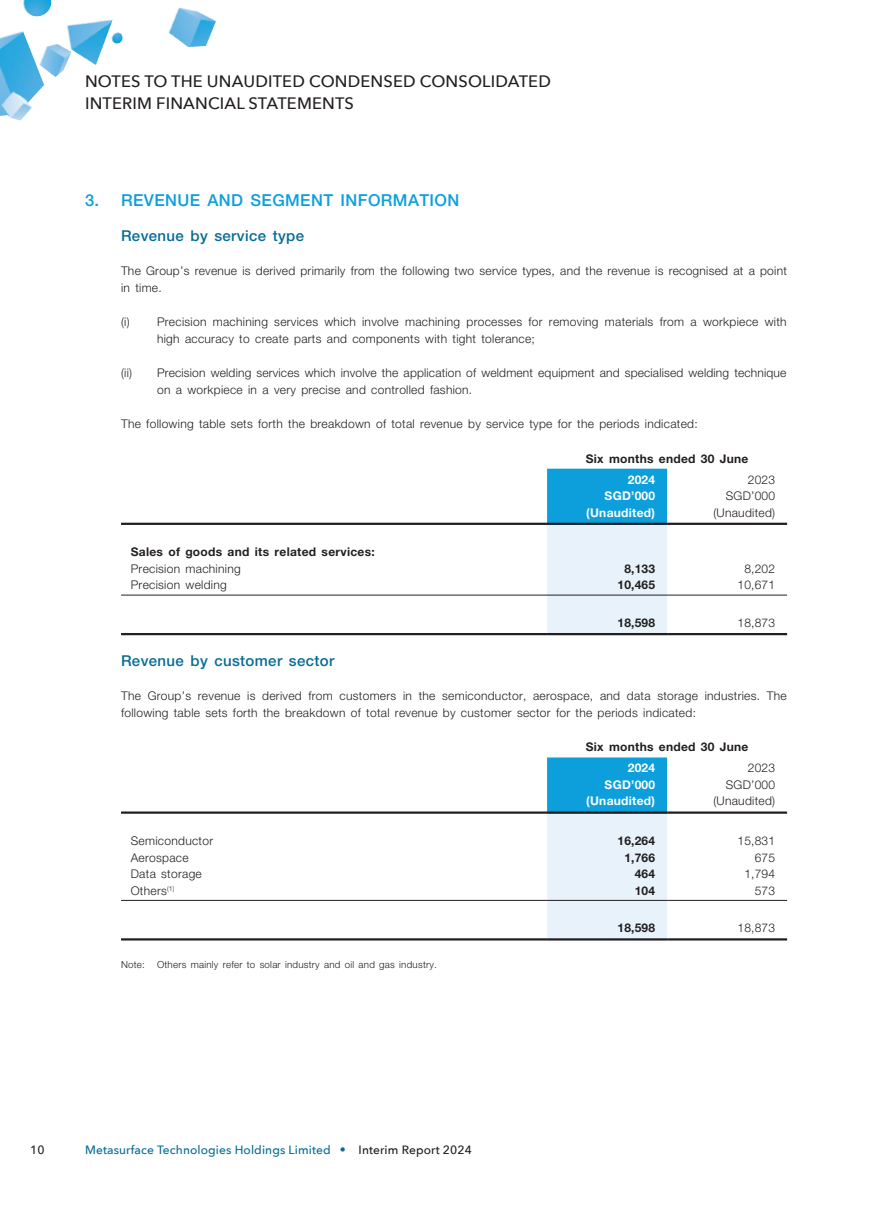
<style>
.page{position:relative;width:893px;height:1212px;background:#fff}
.page>*{position:absolute;margin:0;border:0;box-sizing:border-box;transform-origin:0 0}
.t1{font:500 16.5px/22.5px "Avenir Next";letter-spacing:.01em;color:#231f20}
._03_H1{font:500 16.5px "Helvetica Neue LT Std";letter-spacing:.025em;color:#0c9fdc}
._04___H2{font:500 15px "Helvetica Neue LT Std";letter-spacing:.025em;color:#076c96}
._01_Body_Text{font:300 12px/16.5px "Helvetica Neue LT Std";letter-spacing:.025em;color:#231f20}
._01_Body_Text-2{font:700 12px "Helvetica Neue LT Std";letter-spacing:.025em;color:#231f20}
._15_Table_Stub{font:300 12px "Helvetica Neue LT Std";letter-spacing:.025em;color:#231f20}
.t2{font:500 12px "Avenir Next";letter-spacing:.01em;color:#076c96}
._01_Body_Text-3{font:700 12px "Helvetica Neue LT Std";letter-spacing:.025em;color:#fff}
._15_Table_Stub-2{font:700 12px "Helvetica Neue LT Std";letter-spacing:.025em;color:#231f20}
.t3{font:500 12px "Avenir Next";color:#231f20}
._02_Note_Text{font:300 9.75px "Helvetica Neue LT Std";letter-spacing:.025em;color:#231f20}
.s1{font-family:"C Hei 2 HKS";font-weight:800}
.s2{color:#231f20}
</style>
<div class="page">
<svg style="left:0;top:0;width:216px;height:121px"></svg>
<img style="left:0;top:0;width:51px;height:16px">
<svg style="left:547px;top:469px;width:120px;height:164px;background:#9dd5ef"></svg>
<hr style="left:121px;top:523px;width:426px;height:2px;background:#231f20">
<hr style="left:547px;top:523px;width:120px;height:2px;background:#231f20">
<hr style="left:667px;top:523px;width:120px;height:2px;background:#231f20">
<hr style="left:121px;top:595px;width:426px;height:1px;background:#231f20">
<hr style="left:547px;top:595px;width:120px;height:1px;background:#231f20">
<hr style="left:667px;top:595px;width:120px;height:1px;background:#231f20">
<hr style="left:121px;top:633px;width:426px;height:2px;background:#231f20">
<hr style="left:547px;top:633px;width:120px;height:2px;background:#231f20">
<hr style="left:667px;top:633px;width:120px;height:2px;background:#231f20">
<svg style="left:547px;top:757px;width:120px;height:181px;background:#a5d8f0"></svg>
<hr style="left:121px;top:811px;width:426px;height:3px;background:#231f20">
<hr style="left:547px;top:811px;width:120px;height:3px;background:#231f20">
<hr style="left:667px;top:811px;width:120px;height:3px;background:#231f20">
<hr style="left:121px;top:900px;width:426px;height:1px;background:#231f20">
<hr style="left:547px;top:900px;width:120px;height:1px;background:#231f20">
<hr style="left:667px;top:900px;width:120px;height:1px;background:#231f20">
<hr style="left:121px;top:938px;width:426px;height:2px;background:#231f20">
<hr style="left:547px;top:938px;width:120px;height:2px;background:#231f20">
<hr style="left:667px;top:938px;width:120px;height:2px;background:#231f20">
<h1 class="t1" style="left:85px;top:69px;width:467px">NOTES TO THE UNAUDITED CONDENSED CONSOLIDATED<br>INTERIM FINANCIAL STATEMENTS</h1>
<p class="_03_H1" style="left:85px;top:190px;width:376px">3. REVENUE AND SEGMENT INFORMATION</p>
<p class="_04___H2" style="left:121px;top:226px;width:185px">Revenue by service type</p>
<p class="_01_Body_Text" style="left:121px;top:262px;width:667px">The Group’s revenue is derived primarily from the following two service types, and the revenue is recognised at a point in time.</p>
<p class="_01_Body_Text" style="left:157px;top:313px;width:631px;text-indent:-36px">(i) Precision machining services which involve machining processes for removing materials from a workpiece with high accuracy to create parts and components with tight tolerance;</p>
<p class="_01_Body_Text" style="left:121px;top:364px;width:13px">(ii)</p>
<p class="_01_Body_Text" style="left:157px;top:364px;width:631px">Precision welding services which involve the application of weldment equipment and specialised welding technique on a workpiece in a very precise and controlled fashion.</p>
<p class="_01_Body_Text" style="left:121px;top:415px;width:578px">The following table sets forth the breakdown of total revenue by service type for the periods indicated:</p>
<p class="_01_Body_Text-2" style="left:586px;top:451px;width:164px">Six months ended 30 June</p>
<p class="_01_Body_Text-3" style="left:628px;top:472px;width:29px">2024</p>
<p class="_01_Body_Text" style="left:748px;top:471px;width:29px">2023</p>
<p class="_01_Body_Text-3" style="left:605px;top:488px;width:52px">SGD’000</p>
<p class="_01_Body_Text" style="left:726px;top:487px;width:51px">SGD’000</p>
<p class="_01_Body_Text-3" style="left:586px;top:505px;width:70px">(Unaudited)</p>
<p class="_01_Body_Text" style="left:713px;top:504px;width:63px">(Unaudited)</p>
<p class="_15_Table_Stub-2" style="left:131px;top:545px;width:245px">Sales of goods and its related services:</p>
<p class="_15_Table_Stub" style="left:131px;top:561px;width:111px">Precision machining</p>
<p class="_01_Body_Text-2" style="left:624px;top:561px;width:32px">8,133</p>
<p class="_01_Body_Text" style="left:744px;top:560px;width:32px">8,202</p>
<p class="_15_Table_Stub" style="left:131px;top:578px;width:98px">Precision welding</p>
<p class="_01_Body_Text-2" style="left:618px;top:578px;width:39px">10,465</p>
<p class="_01_Body_Text" style="left:738px;top:577px;width:39px">10,671</p>
<p class="_01_Body_Text-2" style="left:618px;top:615px;width:39px">18,598</p>
<p class="_01_Body_Text" style="left:738px;top:614px;width:39px">18,873</p>
<p class="_04___H2" style="left:121px;top:652px;width:215px">Revenue by customer sector</p>
<p class="_01_Body_Text" style="left:121px;top:688px;width:667px">The Group’s revenue is derived from customers in the semiconductor, aerospace, and data storage industries. The following table sets forth the breakdown of total revenue by customer sector for the periods indicated:</p>
<p class="_01_Body_Text-2" style="left:586px;top:740px;width:164px">Six months ended 30 June</p>
<p class="_01_Body_Text-3" style="left:628px;top:761px;width:29px">2024</p>
<p class="_01_Body_Text" style="left:748px;top:760px;width:29px">2023</p>
<p class="_01_Body_Text-3" style="left:605px;top:777px;width:52px">SGD’000</p>
<p class="_01_Body_Text" style="left:726px;top:776px;width:51px">SGD’000</p>
<p class="_01_Body_Text-3" style="left:586px;top:794px;width:70px">(Unaudited)</p>
<p class="_01_Body_Text" style="left:713px;top:793px;width:63px">(Unaudited)</p>
<p class="_15_Table_Stub" style="left:131px;top:833px;width:84px">Semiconductor</p>
<p class="_01_Body_Text-2" style="left:618px;top:833px;width:39px">16,264</p>
<p class="_01_Body_Text" style="left:738px;top:832px;width:39px">15,831</p>
<p class="_15_Table_Stub" style="left:131px;top:850px;width:59px">Aerospace</p>
<p class="_01_Body_Text-2" style="left:624px;top:850px;width:32px">1,766</p>
<p class="_01_Body_Text" style="left:755px;top:849px;width:22px">675</p>
<p class="_15_Table_Stub" style="left:131px;top:866px;width:73px">Data storage</p>
<p class="_01_Body_Text-2" style="left:635px;top:866px;width:22px">464</p>
<p class="_01_Body_Text" style="left:744px;top:865px;width:32px">1,794</p>
<p class="_15_Table_Stub" style="left:131px;top:883px;width:45px">Others<sup>(1)</sup></p>
<p class="_01_Body_Text-2" style="left:635px;top:883px;width:22px">104</p>
<p class="_01_Body_Text" style="left:755px;top:882px;width:22px">573</p>
<p class="_01_Body_Text-2" style="left:618px;top:920px;width:39px">18,598</p>
<p class="_01_Body_Text" style="left:738px;top:919px;width:39px">18,873</p>
<p class="_02_Note_Text" style="left:121px;top:958px;width:317px">Note: Others mainly refer to solar industry and oil and gas industry.</p>
<p class="t3" style="left:30px;top:1139px;width:16px">10</p>
<p class="t2" style="left:85px;top:1140px;width:388px">Metasurface Technologies Holdings Limited <span class="s1">•</span> <span class="s2">Interim Report 2024</span></p>
</div>
